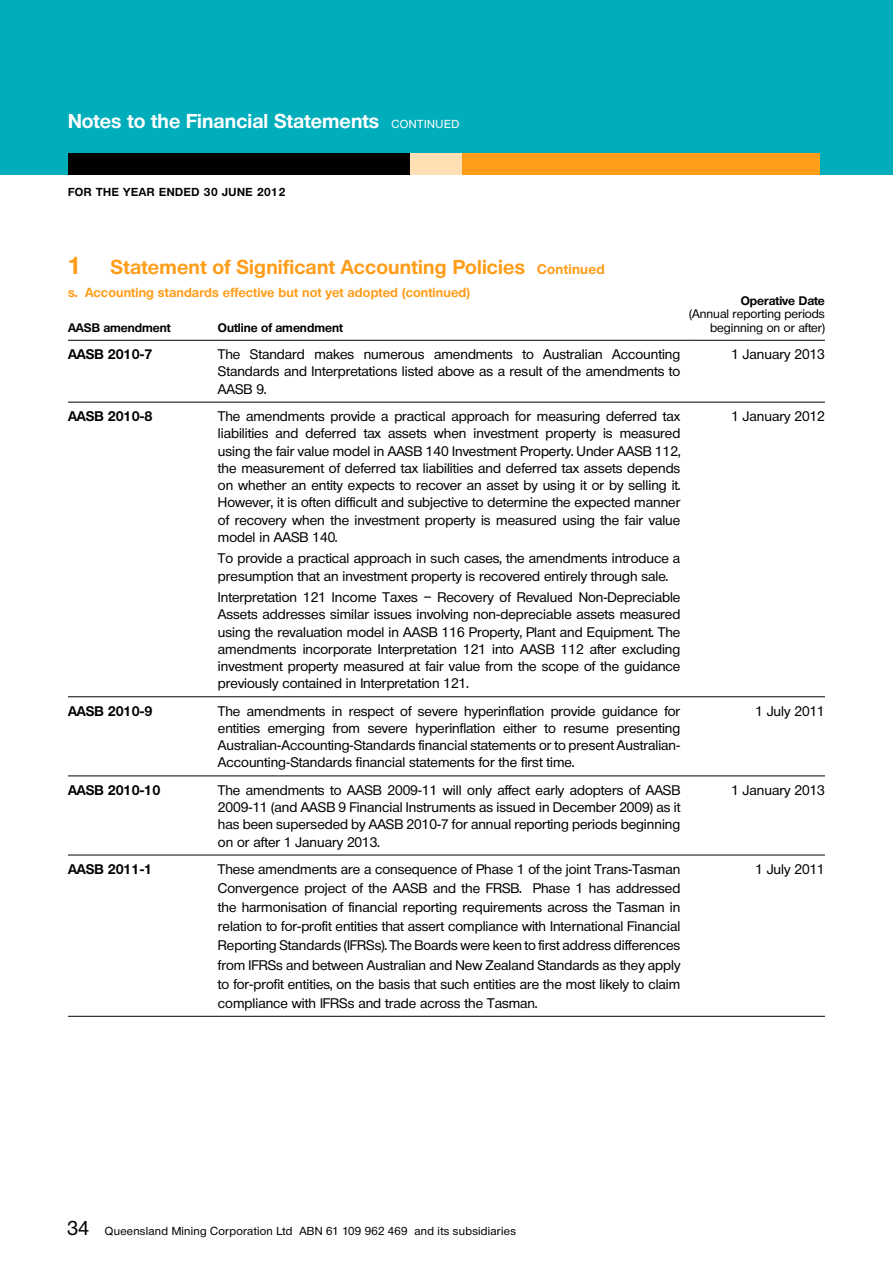
<style>
.page{position:relative;width:893px;height:1263px;background:#fff}
.page>*{position:absolute;margin:0;border:0;box-sizing:border-box;transform-origin:0 0}
.t1{font:700 19.5px "Olnova";letter-spacing:.01em;color:#ff9d19}
.t2{font:700 19.5px "Olnova";letter-spacing:.005em;color:#fff}
.t3{font:500 13.5px/17.2px "Olnova";color:#000;text-align:justify}
.t4{font:700 13.5px "Olnova";color:#000}
.t5{font:700 12.75px "Olnova";letter-spacing:.01em;color:#ff9d19}
.t6{font:700 12px "Olnova";color:#000}
.t7{font:500 12px/13.5px "Olnova";color:#000;text-align:right}
.t8{font:500 11.25px "Olnova";letter-spacing:.025em;color:#000}
.t9{font:700 11.25px "Olnova";letter-spacing:.05em;color:#000}
.s1{font-weight:500;font-size:11.25px}
.s2{font-size:24px}
.s3{font-size:13.5px}
.s4{font-size:19.5px}
</style>
<div class="page">
<div style="left:0;top:0;width:893px;height:174px;background:#00adbb"></div>
<div style="left:68px;top:153px;width:342px;height:21px;background:#000"></div>
<div style="left:644px;top:153px;width:175px;height:21px;background:#ff9d19"></div>
<div style="left:461px;top:153px;width:160px;height:21px;background:#ff9d19"></div>
<div style="left:410px;top:153px;width:51px;height:21px;background:#ffdfb3"></div>
<div style="left:621px;top:153px;width:23px;height:21px;background:#ff9d19"></div>
<hr style="left:68px;top:340px;width:150px;height:1px;background:#000">
<hr style="left:218px;top:340px;width:471px;height:1px;background:#000">
<hr style="left:689px;top:340px;width:136px;height:1px;background:#000">
<hr style="left:68px;top:402px;width:150px;height:1px;background:#000">
<hr style="left:218px;top:402px;width:471px;height:1px;background:#000">
<hr style="left:689px;top:402px;width:136px;height:1px;background:#000">
<hr style="left:68px;top:696px;width:150px;height:1px;background:#000">
<hr style="left:218px;top:696px;width:471px;height:1px;background:#000">
<hr style="left:689px;top:696px;width:136px;height:1px;background:#000">
<hr style="left:68px;top:775px;width:150px;height:1px;background:#000">
<hr style="left:218px;top:775px;width:471px;height:1px;background:#000">
<hr style="left:689px;top:775px;width:136px;height:1px;background:#000">
<hr style="left:68px;top:1016px;width:150px;height:1px;background:#000">
<hr style="left:218px;top:1016px;width:471px;height:1px;background:#000">
<hr style="left:689px;top:1016px;width:136px;height:1px;background:#000">
<hr style="left:68px;top:855px;width:150px;height:1px;background:#000">
<hr style="left:218px;top:855px;width:471px;height:1px;background:#000">
<hr style="left:689px;top:855px;width:136px;height:1px;background:#000">
<h1 class="t2" style="left:68px;top:110px;width:393px">Notes to the Financial Statements <span class="s1">CONTINUED</span></h1>
<p class="t9" style="left:68px;top:185px;width:219px">FOR THE YEAR ENDED 30 JUNE 2012</p>
<h1 class="t1" style="left:68px;top:255px;width:538px"><span class="s2">1</span> Statement of Significant Accounting Policies <span class="s3">Continued</span></h1>
<p class="t5" style="left:68px;top:285px;width:404px">s. Accounting standards effective but not yet adopted (continued)</p>
<p class="t6" style="left:68px;top:320px;width:104px">AASB amendment</p>
<p class="t6" style="left:218px;top:320px;width:126px">Outline of amendment</p>
<p class="t6" style="left:741px;top:293px;width:86px">Operative Date</p>
<p class="t7" style="left:689px;top:307px;width:137px">(Annual reporting periods beginning on or after)</p>
<p class="t4" style="left:68px;top:346px;width:86px">AASB 2010-7</p>
<p class="t3" style="left:218px;top:346px;width:464px">The Standard makes numerous amendments to Australian Accounting Standards and Interpretations listed above as a result of the amendments to AASB 9.</p>
<p class="t3" style="left:731px;top:346px;width:95px">1 January 2013</p>
<p class="t4" style="left:68px;top:408px;width:86px">AASB 2010-8</p>
<p class="t3" style="left:218px;top:407px;width:464px">The amendments provide a practical approach for measuring deferred tax liabilities and deferred tax assets when investment property is measured using the fair value model in AASB 140 Investment Property. Under AASB 112, the measurement of deferred tax liabilities and deferred tax assets depends on whether an entity expects to recover an asset by using it or by selling it.<br>However, it is often difficult and subjective to determine the expected manner of recovery when the investment property is measured using the fair value model in AASB 140.</p>
<p class="t3" style="left:218px;top:550px;width:464px">To provide a practical approach in such cases, the amendments introduce a presumption that an investment property is recovered entirely through sale.</p>
<p class="t3" style="left:218px;top:588px;width:464px">Interpretation 121 Income Taxes – Recovery of Revalued Non-Depreciable Assets addresses similar issues involving non-depreciable assets measured using the revaluation model in AASB 116 Property, Plant and Equipment. The amendments incorporate Interpretation 121 into AASB 112 after excluding investment property measured at fair value from the scope of the guidance previously contained in Interpretation 121.</p>
<p class="t3" style="left:731px;top:407px;width:95px">1 January 2012</p>
<p class="t4" style="left:68px;top:703px;width:86px">AASB 2010-9</p>
<p class="t3" style="left:218px;top:702px;width:464px">The amendments in respect of severe hyperinflation provide guidance for entities emerging from severe hyperinflation either to resume presenting Australian-Accounting-Standards financial statements or to present Australian-Accounting-Standards financial statements for the first time.</p>
<p class="t3" style="left:755px;top:702px;width:71px">1 July 2011</p>
<p class="t4" style="left:68px;top:782px;width:94px">AASB 2010-10</p>
<p class="t3" style="left:218px;top:781px;width:464px">The amendments to AASB 2009-11 will only affect early adopters of AASB 2009-11 (and AASB 9 Financial Instruments as issued in December 2009) as it has been superseded by AASB 2010-7 for annual reporting periods beginning on or after 1 January 2013.</p>
<p class="t3" style="left:731px;top:781px;width:95px">1 January 2013</p>
<p class="t4" style="left:68px;top:861px;width:86px">AASB 2011-1</p>
<p class="t3" style="left:218px;top:859px;width:464px;line-height:19.2px">These amendments are a consequence of Phase 1 of the joint Trans-Tasman Convergence project of the AASB and the FRSB. Phase 1 has addressed the harmonisation of financial reporting requirements across the Tasman in relation to for-profit entities that assert compliance with International Financial Reporting Standards (IFRSs). The Boards were keen to first address differences from IFRSs and between Australian and New Zealand Standards as they apply to for-profit entities, on the basis that such entities are the most likely to claim compliance with IFRSs and trade across the Tasman.</p>
<p class="t3" style="left:755px;top:860px;width:71px">1 July 2011</p>
<p class="t8" style="left:67px;top:1224px;width:450px"><span class="s4">34</span> Queensland Mining Corporation Ltd ABN 61 109 962 469 and its subsidiaries</p>
</div>
